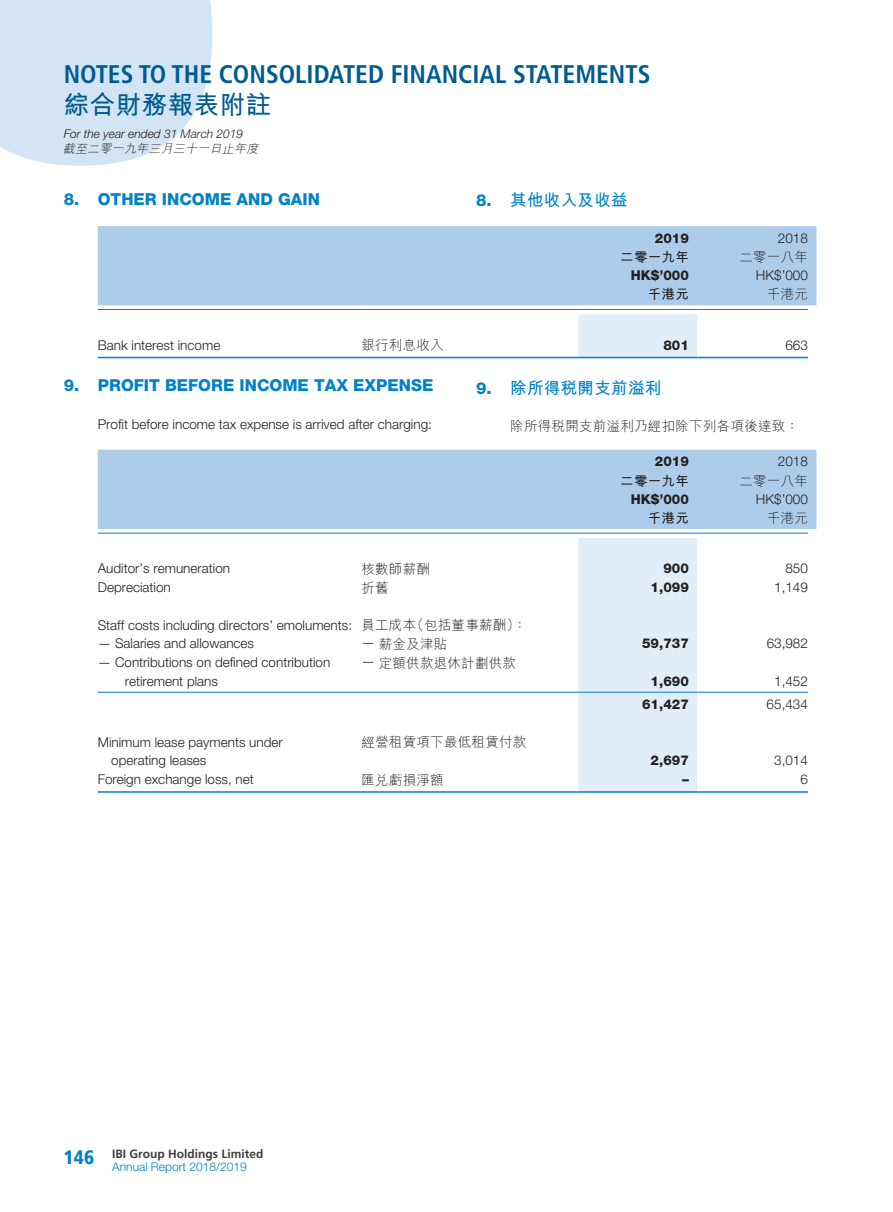
<style>
.page{position:relative;width:893px;height:1212px;background:#fff}
.page>*{position:absolute;margin:0;border:0;box-sizing:border-box;transform-origin:0 0}
.t1{font:700 condensed 25.5px "Frutiger LT Std";color:#005c90}
.t2{font:25.5px "M Hei HK Bold E Ten B5 H";letter-spacing:.02em;color:#005c90}
.t3{font:900 condensed 19.5px "Frutiger LT Std";color:#0082c8}
.t4{font:800 16.5px "Helvetica Neue LT Std";color:#0082c8}
.t5{font:16.5px "M Hei HK Bold E Ten B5 H";letter-spacing:.02em;color:#0082c8}
.t6{font:300 13.5px/18.8px "Helvetica Neue LT Std";color:#231f20}
.t7{font:13.5px "M Hei HK Light E Ten B5 H";letter-spacing:.02em;color:#231f20}
.t8{font:800 13.5px "Helvetica Neue LT Std";color:#231f20}
.t9{font:13.5px "M Hei HK Bold E Ten B5 H";letter-spacing:.02em;color:#231f20}
.t10{font:italic 300 12px "Helvetica Neue LT Std";letter-spacing:-.005em;color:#231f20}
.t11{font:700 12px "Frutiger LT Std";color:#3e3e3f}
.t12{font:300 12px "Helvetica Neue LT Std";color:#0082c8}
.t13{font:italic 12px "M Hei HK Light E Ten B5 H";color:#231f20}
.s1{font-family:"Helvetica Neue LT Std";font-weight:800}
.s2{font-family:"M Hei HK Light E Ten B5 H";font-weight:400}
.s3{font-family:"Helvetica Neue LT Std";font-weight:300}
</style>
<div class="page">
<svg style="left:0;top:0;width:212px;height:166px;background:#d7e6f5"></svg>
<div style="left:98px;top:226px;width:718px;height:79px;background:#acccea"></div>
<div style="left:578px;top:314px;width:119px;height:43px;background:#e2edf8"></div>
<hr style="left:98px;top:309px;width:263px;height:1px;background:#0082c8">
<hr style="left:361px;top:309px;width:217px;height:1px;background:#0082c8">
<hr style="left:578px;top:309px;width:119px;height:1px;background:#0082c8">
<hr style="left:697px;top:309px;width:111px;height:1px;background:#0082c8">
<hr style="left:98px;top:357px;width:263px;height:1px;background:#0082c8">
<hr style="left:361px;top:357px;width:217px;height:1px;background:#0082c8">
<hr style="left:578px;top:357px;width:119px;height:1px;background:#0082c8">
<hr style="left:697px;top:357px;width:111px;height:1px;background:#0082c8">
<div style="left:98px;top:450px;width:718px;height:79px;background:#acccea"></div>
<div style="left:578px;top:538px;width:119px;height:253px;background:#e2edf8"></div>
<hr style="left:98px;top:533px;width:263px;height:1px;background:#0082c8">
<hr style="left:361px;top:533px;width:217px;height:1px;background:#0082c8">
<hr style="left:578px;top:533px;width:119px;height:1px;background:#0082c8">
<hr style="left:697px;top:533px;width:111px;height:1px;background:#0082c8">
<hr style="left:98px;top:692px;width:263px;height:1px;background:#0082c8">
<hr style="left:361px;top:692px;width:217px;height:1px;background:#0082c8">
<hr style="left:578px;top:692px;width:119px;height:1px;background:#0082c8">
<hr style="left:697px;top:692px;width:111px;height:1px;background:#0082c8">
<hr style="left:98px;top:791px;width:263px;height:2px;background:#0082c8">
<hr style="left:361px;top:791px;width:217px;height:2px;background:#0082c8">
<hr style="left:578px;top:791px;width:119px;height:2px;background:#0082c8">
<hr style="left:697px;top:791px;width:111px;height:2px;background:#0082c8">
<h1 class="t1" style="left:64px;top:59px;width:588px">NOTES TO THE CONSOLIDATED FINANCIAL STATEMENTS</h1>
<h1 class="t2" style="left:64px;top:95px;width:209px">綜合財務報表附註</h1>
<p class="t10" style="left:64px;top:130px;width:181px">For the year ended 31 March 2019</p>
<p class="t13" style="left:63px;top:144px;width:199px">截至二零一九年三月三十一日止年度</p>
<p class="t4" style="left:64px;top:193px;width:258px">8. OTHER INCOME AND GAIN</p>
<p class="t5" style="left:476px;top:194px;width:153px"><span class="s1">8.</span> 其他收入及收益</p>
<p class="t8" style="left:655px;top:233px;width:36px">2019</p>
<p class="t6" style="left:778px;top:230px;width:32px">2018</p>
<p class="t9" style="left:620px;top:252px;width:70px">二零一九年</p>
<p class="t7" style="left:739px;top:252px;width:70px">二零一八年</p>
<p class="t8" style="left:631px;top:270px;width:60px">HK$’000</p>
<p class="t6" style="left:756px;top:267px;width:54px">HK$’000</p>
<p class="t9" style="left:648px;top:289px;width:43px">千港元</p>
<p class="t7" style="left:767px;top:289px;width:43px">千港元</p>
<p class="t6" style="left:98px;top:337px;width:124px">Bank interest income</p>
<p class="t7" style="left:361px;top:340px;width:84px">銀行利息收入</p>
<p class="t8" style="left:663px;top:340px;width:27px">801</p>
<p class="t6" style="left:785px;top:337px;width:24px">663</p>
<p class="t4" style="left:64px;top:379px;width:371px">9. PROFIT BEFORE INCOME TAX EXPENSE</p>
<p class="t6" style="left:98px;top:416px;width:336px">Profit before income tax expense is arrived after charging:</p>
<p class="t8" style="left:655px;top:456px;width:36px">2019</p>
<p class="t6" style="left:778px;top:453px;width:32px">2018</p>
<p class="t9" style="left:620px;top:475px;width:70px">二零一九年</p>
<p class="t7" style="left:739px;top:475px;width:70px">二零一八年</p>
<p class="t8" style="left:631px;top:494px;width:60px">HK$’000</p>
<p class="t6" style="left:756px;top:491px;width:54px">HK$’000</p>
<p class="t9" style="left:648px;top:513px;width:43px">千港元</p>
<p class="t7" style="left:767px;top:513px;width:43px">千港元</p>
<p class="t6" style="left:98px;top:560px;width:134px">Auditor’s remuneration</p>
<p class="t7" style="left:361px;top:564px;width:70px">核數師薪酬</p>
<p class="t8" style="left:663px;top:563px;width:27px">900</p>
<p class="t6" style="left:785px;top:560px;width:24px">850</p>
<p class="t6" style="left:98px;top:579px;width:75px">Depreciation</p>
<p class="t7" style="left:361px;top:582px;width:29px">折舊</p>
<p class="t8" style="left:651px;top:582px;width:40px">1,099</p>
<p class="t6" style="left:774px;top:579px;width:35px">1,149</p>
<p class="t6" style="left:98px;top:617px;width:430px">Staff costs including directors’ emoluments: <span class="s2">員工成本（包括董事薪酬）：</span></p>
<p class="t6" style="left:98px;top:635px;width:158px">— Salaries and allowances</p>
<p class="t7" style="left:361px;top:639px;width:87px"><span class="s3">—</span> 薪金及津貼</p>
<p class="t8" style="left:642px;top:638px;width:48px">59,737</p>
<p class="t6" style="left:767px;top:635px;width:43px">63,982</p>
<p class="t6" style="left:125px;top:654px;width:207px;text-indent:-27px">— Contributions on defined contribution retirement plans</p>
<p class="t7" style="left:361px;top:657px;width:156px"><sup>—</sup> 定額供款退休計劃供款</p>
<p class="t5" style="left:476px;top:381px;width:187px"><span class="s1">9.</span> 除所得稅開支前溢利</p>
<p class="t7" style="left:510px;top:421px;width:290px">除所得稅開支前溢利乃經扣除下列各項後達致：</p>
<p class="t8" style="left:651px;top:676px;width:40px">1,690</p>
<p class="t6" style="left:774px;top:673px;width:35px">1,452</p>
<p class="t8" style="left:642px;top:699px;width:48px">61,427</p>
<p class="t6" style="left:767px;top:696px;width:43px">65,434</p>
<p class="t6" style="left:111px;top:734px;width:173px;text-indent:-14px">Minimum lease payments under operating leases</p>
<p class="t7" style="left:361px;top:737px;width:166px">經營租賃項下最低租賃付款</p>
<p class="t8" style="left:651px;top:755px;width:40px">2,697</p>
<p class="t6" style="left:774px;top:752px;width:35px">3,014</p>
<p class="t6" style="left:98px;top:771px;width:158px">Foreign exchange loss, net</p>
<p class="t7" style="left:361px;top:774px;width:84px">匯兌虧損淨額</p>
<p class="t8" style="left:682px;top:774px;width:8px">–</p>
<p class="t6" style="left:800px;top:771px;width:9px">6</p>
<h2 class="t3" style="left:64px;top:1145px;width:32px">146</h2>
<p class="t11" style="left:112px;top:1148px;width:153px">IBI Group Holdings Limited</p>
<p class="t12" style="left:112px;top:1162px;width:136px">Annual Report 2018/2019</p>
</div>
